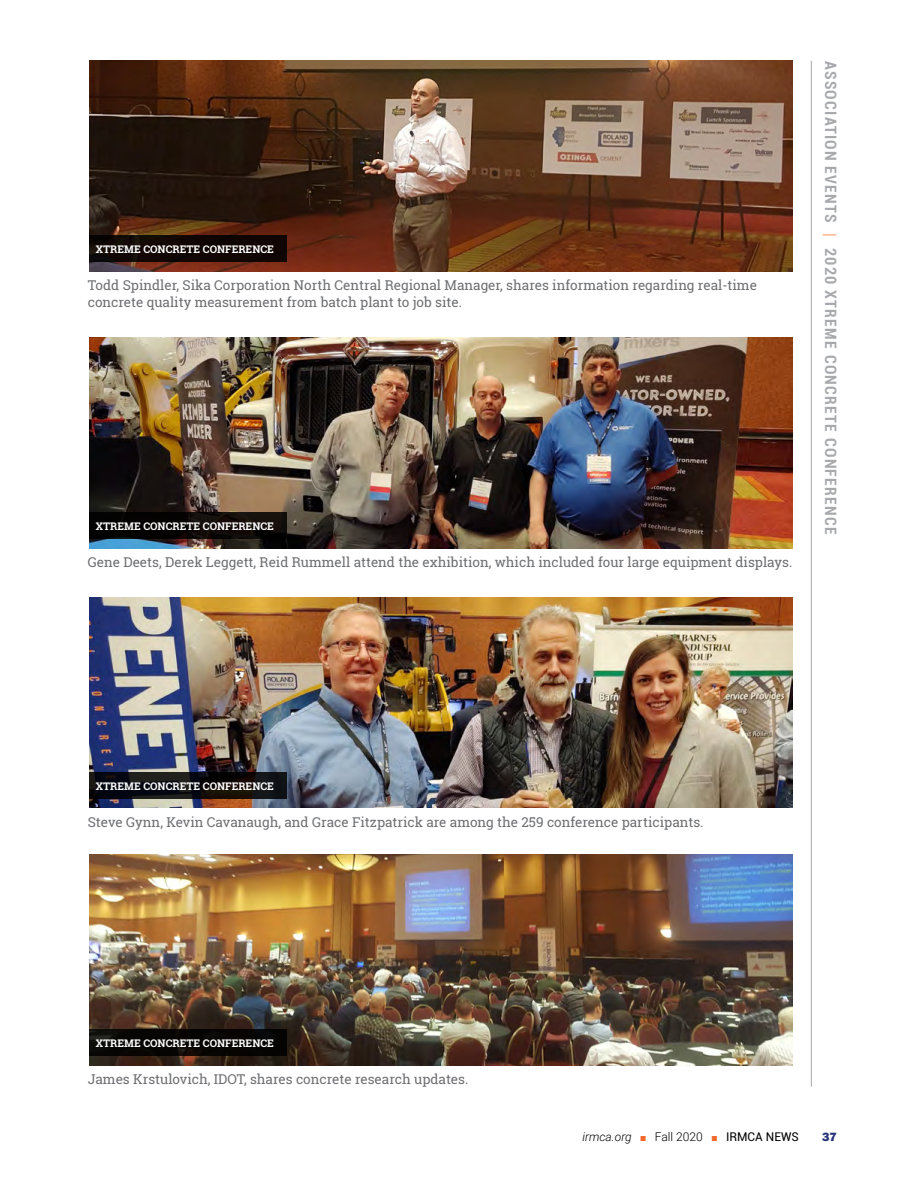
<style>
.page{position:relative;width:918px;height:1188px;background:#fff}
.page>*{position:absolute;margin:0;border:0;box-sizing:border-box;transform-origin:0 0}
.body_text{font:700 condensed 15.75px "Roboto";letter-spacing:.08em;color:#a7a9ac}
.photo_captions{font:13.5px/16.5px "Roboto Slab";color:#6d6e71}
.t1{font:italic 300 12px "Roboto";color:#000}
.t2{font:900 12px "Chivo";color:#26337b}
.photo_captions-2{font:700 10.5px "Roboto Slab";color:#fff}
.s1{color:#fbbe9b}
.s2{color:#f2682a}
.s3{font-style:normal}
.s4{font-weight:400;font-style:normal}
</style>
<div class="page">
<img style="left:89px;top:61px;width:703px;height:211px">
<img style="left:89px;top:854px;width:703px;height:211px">
<img style="left:89px;top:597px;width:703px;height:211px">
<img style="left:89px;top:338px;width:703px;height:210px">
<div style="left:89px;top:235px;width:197px;height:27px;background:#110603"></div>
<div style="left:89px;top:1029px;width:197px;height:27px;background:#070504"></div>
<svg style="left:89px;top:772px;width:197px;height:27px;background:#0f0e10"></svg>
<svg style="left:89px;top:512px;width:197px;height:27px;background:#0b0706"></svg>
<hr style="left:811px;top:61px;width:1px;height:1026px;background:#a7a9ac">
<p class="photo_captions-2" style="left:96px;top:242px;width:180px">XTREME CONCRETE CONFERENCE</p>
<p class="photo_captions" style="left:88px;top:277px;width:671px">Todd Spindler, Sika Corporation North Central Regional Manager, shares information regarding real-time concrete quality measurement from batch plant to job site.</p>
<p class="photo_captions-2" style="left:96px;top:519px;width:180px">XTREME CONCRETE CONFERENCE</p>
<p class="photo_captions" style="left:88px;top:554px;width:706px">Gene Deets, Derek Leggett, Reid Rummell attend the exhibition, which included four large equipment displays.</p>
<p class="body_text" style="left:842px;top:61px;width:475px;rotate:90deg">ASSOCIATION EVENTS <span class="s1">|</span> 2020 XTREME CONCRETE CONFERENCE</p>
<p class="photo_captions-2" style="left:96px;top:779px;width:180px">XTREME CONCRETE CONFERENCE</p>
<p class="photo_captions" style="left:88px;top:813px;width:617px">Steve Gynn, Kevin Cavanaugh, and Grace Fitzpatrick are among the 259 conference participants.</p>
<p class="photo_captions-2" style="left:96px;top:1036px;width:180px">XTREME CONCRETE CONFERENCE</p>
<p class="photo_captions" style="left:88px;top:1071px;width:382px">James Krstulovich, IDOT, shares concrete research updates.</p>
<p class="t1" style="left:582px;top:1128px;width:218px">irmca.org <span class="s2">■</span> <span class="s3">Fall 2020</span> <span class="s2">■</span> <span class="s4">IRMCA NEWS</span></p>
<p class="t2" style="left:822px;top:1130px;width:16px">37</p>
</div>
